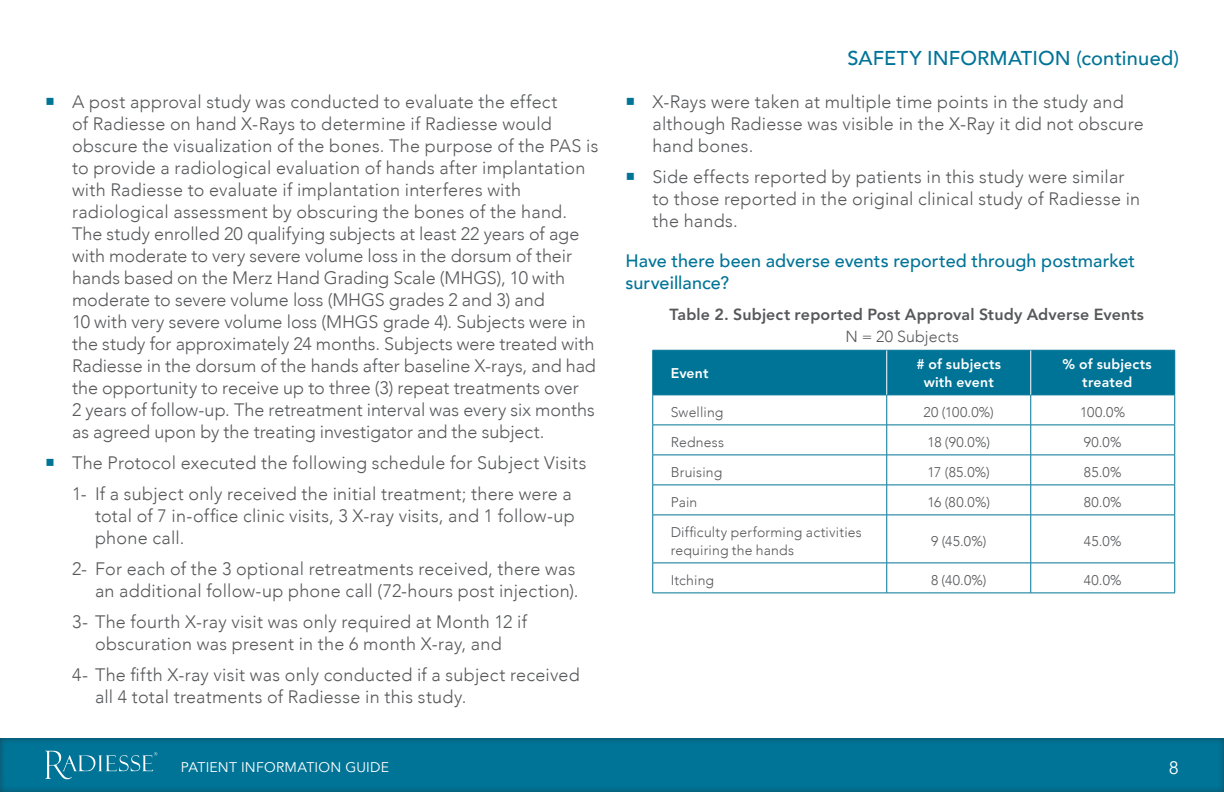
<style>
.page{position:relative;width:1224px;height:792px;background:#fff}
.page>*{position:absolute;margin:0;border:0;box-sizing:border-box;transform-origin:0 0}
.t1{font:500 20px "Avenir";letter-spacing:.01em;color:#007497}
.t2{font:300 18px/22px "Avenir";letter-spacing:.01em;color:#57585a}
.t3{font:500 18px/22px "Avenir";letter-spacing:.005em;color:#007497}
.t4{font:18px "Avenir";color:#fff}
.t5{font:800 16px "Avenir";letter-spacing:.01em;color:#57585a}
.t6{font:300 16px "Avenir";letter-spacing:.01em;color:#57585a}
.t7{font:300 14px/18px "Avenir";letter-spacing:.015em;color:#57585a}
.t8{font:800 14px/18px "Avenir";letter-spacing:.015em;color:#fff;text-align:center}
.t9{font:14px "Avenir";letter-spacing:.015em;color:#fff}
.s1{color:#007497}
</style>
<div class="page">
<div style="left:0;top:736px;width:1224px;height:56px;background:#231f20;opacity:.55"></div>
<svg style="left:45px;top:751px;width:112px;height:28px;background:#2387a5"></svg>
<div style="left:653px;top:351px;width:521px;height:44px;background:#007497"></div>
<hr style="left:652px;top:350px;width:235px;height:1px;background:#007497">
<hr style="left:652px;top:351px;width:1px;height:44px;background:#007497">
<hr style="left:887px;top:350px;width:144px;height:1px;background:#007497">
<hr style="left:1031px;top:350px;width:144px;height:1px;background:#007497">
<hr style="left:1174px;top:351px;width:1px;height:44px;background:#007497">
<hr style="left:652px;top:395px;width:235px;height:1px;background:#007497">
<hr style="left:652px;top:395px;width:1px;height:30px;background:#007497">
<hr style="left:887px;top:395px;width:144px;height:1px;background:#007497">
<hr style="left:886px;top:395px;width:1px;height:30px;background:#007497">
<hr style="left:1031px;top:395px;width:144px;height:1px;background:#007497">
<hr style="left:1030px;top:395px;width:1px;height:30px;background:#007497">
<hr style="left:1174px;top:395px;width:1px;height:30px;background:#007497">
<hr style="left:652px;top:425px;width:235px;height:1px;background:#007497">
<hr style="left:652px;top:425px;width:1px;height:30px;background:#007497">
<hr style="left:887px;top:425px;width:144px;height:1px;background:#007497">
<hr style="left:886px;top:425px;width:1px;height:30px;background:#007497">
<hr style="left:1031px;top:425px;width:144px;height:1px;background:#007497">
<hr style="left:1030px;top:425px;width:1px;height:30px;background:#007497">
<hr style="left:1174px;top:425px;width:1px;height:30px;background:#007497">
<hr style="left:652px;top:455px;width:235px;height:1px;background:#007497">
<hr style="left:652px;top:455px;width:1px;height:30px;background:#007497">
<hr style="left:887px;top:455px;width:144px;height:1px;background:#007497">
<hr style="left:886px;top:455px;width:1px;height:30px;background:#007497">
<hr style="left:1031px;top:455px;width:144px;height:1px;background:#007497">
<hr style="left:1030px;top:455px;width:1px;height:30px;background:#007497">
<hr style="left:1174px;top:455px;width:1px;height:30px;background:#007497">
<hr style="left:652px;top:485px;width:235px;height:1px;background:#007497">
<hr style="left:652px;top:485px;width:1px;height:30px;background:#007497">
<hr style="left:887px;top:485px;width:144px;height:1px;background:#007497">
<hr style="left:886px;top:485px;width:1px;height:30px;background:#007497">
<hr style="left:1031px;top:485px;width:144px;height:1px;background:#007497">
<hr style="left:1030px;top:485px;width:1px;height:30px;background:#007497">
<hr style="left:1174px;top:485px;width:1px;height:30px;background:#007497">
<hr style="left:652px;top:515px;width:235px;height:1px;background:#007497">
<hr style="left:652px;top:515px;width:1px;height:48px;background:#007497">
<hr style="left:887px;top:515px;width:144px;height:1px;background:#007497">
<hr style="left:886px;top:515px;width:1px;height:48px;background:#007497">
<hr style="left:1031px;top:515px;width:144px;height:1px;background:#007497">
<hr style="left:1030px;top:515px;width:1px;height:48px;background:#007497">
<hr style="left:1174px;top:515px;width:1px;height:48px;background:#007497">
<hr style="left:652px;top:563px;width:235px;height:1px;background:#007497">
<hr style="left:652px;top:563px;width:1px;height:30px;background:#007497">
<hr style="left:887px;top:563px;width:144px;height:1px;background:#007497">
<hr style="left:886px;top:563px;width:1px;height:30px;background:#007497">
<hr style="left:1031px;top:563px;width:144px;height:1px;background:#007497">
<hr style="left:1030px;top:563px;width:1px;height:30px;background:#007497">
<hr style="left:1174px;top:563px;width:1px;height:30px;background:#007497">
<hr style="left:652px;top:593px;width:235px;height:1px;background:#007497">
<hr style="left:887px;top:593px;width:144px;height:1px;background:#007497">
<hr style="left:1031px;top:593px;width:144px;height:1px;background:#007497">
<hr style="left:886px;top:351px;width:1px;height:44px;background:#fff">
<hr style="left:1030px;top:351px;width:1px;height:44px;background:#fff">
<p class="t2" style="left:72px;top:91px;width:528px;text-indent:-27px"><span class="s1">○</span> A post approval study was conducted to evaluate the effect<br>of Radiesse on hand X-Rays to determine if Radiesse would obscure the visualization of the bones. The purpose of the PAS is to provide a radiological evaluation of hands after implantation with Radiesse to evaluate if implantation interferes with radiological assessment by obscuring the bones of the hand.<br>The study enrolled 20 qualifying subjects at least 22 years of age with moderate to very severe volume loss in the dorsum of their hands based on the Merz Hand Grading Scale (MHGS), 10 with moderate to severe volume loss (MHGS grades 2 and 3) and<br>10 with very severe volume loss (MHGS grade 4). Subjects were in the study for approximately 24 months. Subjects were treated with Radiesse in the dorsum of the hands after baseline X-rays, and had the opportunity to receive up to three (3) repeat treatments over<br>2 years of follow-up. The retreatment interval was every six months as agreed upon by the treating investigator and the subject.</p>
<p class="t2" style="left:72px;top:447px;width:516px;line-height:31px;text-indent:-27px"><span class="s1">○</span> The Protocol executed the following schedule for Subject Visits<br>1- If a subject only received the initial treatment; there were a</p>
<p class="t2" style="left:95px;top:505px;width:481px">total of 7 in-office clinic visits, 3 X-ray visits, and 1 follow-up phone call.</p>
<p class="t2" style="left:72px;top:558px;width:505px;text-align:right">2- For each of the 3 optional retreatments received, there was an additional follow-up phone call (72-hours post injection).</p>
<p class="t2" style="left:72px;top:611px;width:457px;text-align:center">3- The fourth X-ray visit was only required at Month 12 if obscuration was present in the 6 month X-ray, and</p>
<p class="t2" style="left:95px;top:664px;width:486px;text-indent:-23px">4- The fifth X-ray visit was only conducted if a subject received all 4 total treatments of Radiesse in this study.</p>
<p class="t1" style="left:847px;top:41px;width:333px">SAFETY INFORMATION (continued)</p>
<p class="t2" style="left:653px;top:91px;width:493px;text-indent:-27px"><span class="s1">○</span> X-Rays were taken at multiple time points in the study and although Radiesse was visible in the X-Ray it did not obscure hand bones.</p>
<p class="t2" style="left:653px;top:166px;width:489px;text-indent:-27px"><span class="s1">○</span> Side effects reported by patients in this study were similar to those reported in the original clinical study of Radiesse in the hands.</p>
<p class="t3" style="left:626px;top:249px;width:511px">Have there been adverse events reported through postmarket surveillance?</p>
<p class="t5" style="left:669px;top:305px;width:476px">Table 2. Subject reported Post Approval Study Adverse Events</p>
<p class="t6" style="left:845px;top:327px;width:115px">N = 20 Subjects</p>
<p class="t8" style="left:671px;top:364px;width:39px">Event</p>
<p class="t8" style="left:916px;top:355px;width:86px"># of subjects with event</p>
<p class="t8" style="left:1063px;top:355px;width:91px">% of subjects treated</p>
<p class="t7" style="left:671px;top:403px;width:54px">Swelling</p>
<p class="t7" style="left:924px;top:403px;width:72px">20 (100.0%)</p>
<p class="t7" style="left:1080px;top:403px;width:47px">100.0%</p>
<p class="t7" style="left:671px;top:433px;width:55px">Redness</p>
<p class="t7" style="left:927px;top:433px;width:64px">18 (90.0%)</p>
<p class="t7" style="left:1084px;top:433px;width:39px">90.0%</p>
<p class="t7" style="left:671px;top:463px;width:53px">Bruising</p>
<p class="t7" style="left:928px;top:463px;width:64px">17 (85.0%)</p>
<p class="t7" style="left:1084px;top:463px;width:39px">85.0%</p>
<p class="t7" style="left:671px;top:493px;width:28px">Pain</p>
<p class="t7" style="left:927px;top:493px;width:64px">16 (80.0%)</p>
<p class="t7" style="left:1084px;top:493px;width:39px">80.0%</p>
<p class="t7" style="left:671px;top:523px;width:193px">Difficulty performing activities requiring the hands</p>
<p class="t7" style="left:931px;top:532px;width:57px">9 (45. 0%)</p>
<p class="t7" style="left:1084px;top:532px;width:39px">45.0%</p>
<p class="t7" style="left:671px;top:571px;width:45px">Itching</p>
<p class="t7" style="left:931px;top:571px;width:57px">8 (40. 0%)</p>
<p class="t7" style="left:1084px;top:571px;width:39px">40.0%</p>
<p class="t9" style="left:181px;top:759px;width:210px">PATIENT INFORMATION GUIDE</p>
<p class="t4" style="left:1169px;top:757px;width:12px">8</p>
</div>
